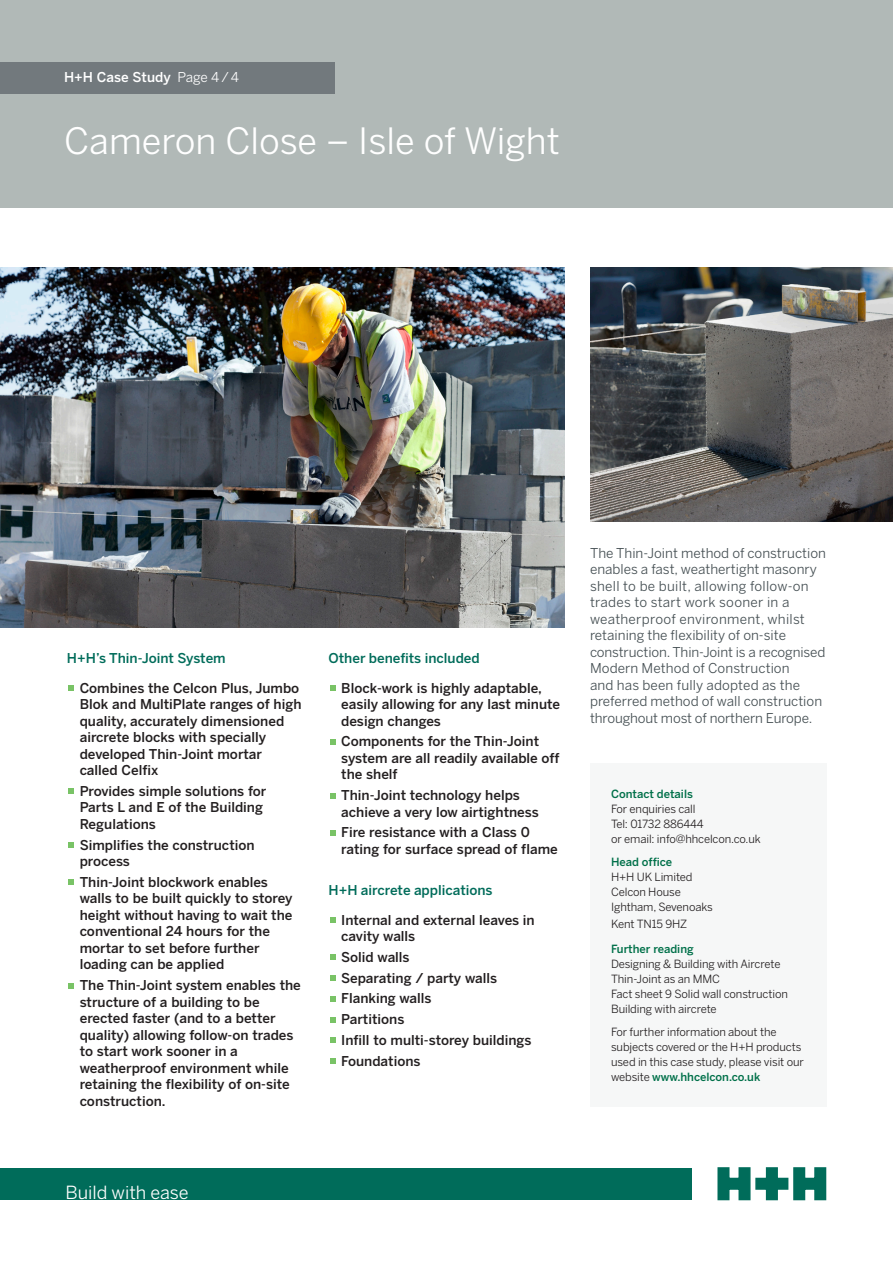
<style>
.page{position:relative;width:893px;height:1263px;background:#fff}
.page>*{position:absolute;margin:0;border:0;box-sizing:border-box;transform-origin:0 0}
.t1{font:36px "Benton Sans";color:#fff}
.t2{font:18px "Benton Sans";color:#fff}
._6_NEW_Bullets{font:500 13.5px/16.5px "Benton Sans";color:#231f20}
._4_body_text_8_11{font:13.5px/16.5px "Benton Sans";color:#444e52}
._4_body_text_8_11-2{font:500 13.5px "Benton Sans";color:#006c5a}
.t3{font:500 13.5px "Benton Sans";color:#fff}
._4_body_text_8_11-3{font:11.25px/15px "Benton Sans";letter-spacing:-.01em;color:#231f20}
.s1{font-weight:400}
.s2{font-weight:500;color:#007049}
</style>
<div class="page">
<div style="left:0;top:0;width:893px;height:208px;background:#b1b9b7"></div>
<div style="left:0;top:63px;width:335px;height:31px;background:#72797d"></div>
<svg style="left:717px;top:1167px;width:110px;height:34px"></svg>
<div style="left:0;top:1168px;width:692px;height:31px;background:#006c5a"></div>
<svg style="left:330px;top:686px;width:5px;height:5px"></svg>
<svg style="left:330px;top:739px;width:5px;height:5px"></svg>
<svg style="left:330px;top:793px;width:5px;height:5px"></svg>
<svg style="left:330px;top:830px;width:5px;height:5px"></svg>
<svg style="left:330px;top:918px;width:5px;height:5px"></svg>
<svg style="left:330px;top:955px;width:5px;height:5px"></svg>
<svg style="left:330px;top:976px;width:5px;height:5px"></svg>
<svg style="left:330px;top:996px;width:5px;height:5px"></svg>
<svg style="left:330px;top:1017px;width:5px;height:5px"></svg>
<svg style="left:330px;top:1038px;width:5px;height:5px"></svg>
<svg style="left:330px;top:1059px;width:5px;height:5px"></svg>
<svg style="left:68px;top:686px;width:6px;height:5px"></svg>
<svg style="left:68px;top:789px;width:6px;height:5px"></svg>
<svg style="left:68px;top:843px;width:6px;height:5px"></svg>
<svg style="left:68px;top:880px;width:6px;height:5px"></svg>
<svg style="left:68px;top:983px;width:6px;height:5px"></svg>
<div style="left:590px;top:763px;width:236px;height:344px;background:#f6f7f7"></div>
<img style="left:590px;top:268px;width:303px;height:254px">
<img style="left:0;top:268px;width:564px;height:359px">
<p class="t3" style="left:64px;top:69px;width:176px">H+H Case Study <span class="s1">Page 4 / 4</span></p>
<h1 class="t1" style="left:64px;top:120px;width:497px">Cameron Close – Isle of Wight</h1>
<p class="_4_body_text_8_11-2" style="left:67px;top:650px;width:160px">H+H’s Thin-Joint System</p>
<p class="_6_NEW_Bullets" style="left:80px;top:679px;width:223px">Combines the Celcon Plus, Jumbo<br>Blok and MultiPlate ranges of high quality, accurately dimensioned aircrete blocks with specially developed Thin-Joint mortar called Celfix</p>
<p class="_6_NEW_Bullets" style="left:80px;top:782px;width:188px">Provides simple solutions for<br>Parts L and E of the Building<br>Regulations</p>
<p class="_6_NEW_Bullets" style="left:80px;top:836px;width:176px">Simplifies the construction process</p>
<p class="_6_NEW_Bullets" style="left:80px;top:873px;width:214px">Thin-Joint blockwork enables walls to be built quickly to storey height without having to wait the conventional 24 hours for the mortar to set before further loading can be applied</p>
<p class="_6_NEW_Bullets" style="left:80px;top:977px;width:223px">The Thin-Joint system enables the structure of a building to be erected faster (and to a better quality) allowing follow-on trades to start work sooner in a weatherproof environment while retaining the flexibility of on-site construction.</p>
<p class="_4_body_text_8_11-2" style="left:328px;top:650px;width:153px">Other benefits included</p>
<p class="_6_NEW_Bullets" style="left:341px;top:679px;width:220px">Block-work is highly adaptable, easily allowing for any last minute design changes</p>
<p class="_6_NEW_Bullets" style="left:341px;top:733px;width:220px">Components for the Thin-Joint system are all readily available off the shelf</p>
<p class="_6_NEW_Bullets" style="left:341px;top:787px;width:199px">Thin-Joint technology helps achieve a very low airtightness</p>
<p class="_6_NEW_Bullets" style="left:341px;top:824px;width:218px">Fire resistance with a Class 0 rating for surface spread of flame</p>
<p class="_4_body_text_8_11-2" style="left:328px;top:882px;width:166px">H+H aircrete applications</p>
<p class="_6_NEW_Bullets" style="left:341px;top:911px;width:195px">Internal and external leaves in cavity walls</p>
<p class="_6_NEW_Bullets" style="left:341px;top:948px;width:70px">Solid walls</p>
<p class="_6_NEW_Bullets" style="left:341px;top:969px;width:157px">Separating / party walls</p>
<p class="_6_NEW_Bullets" style="left:341px;top:990px;width:92px">Flanking walls</p>
<p class="_6_NEW_Bullets" style="left:341px;top:1011px;width:65px">Partitions</p>
<p class="_6_NEW_Bullets" style="left:341px;top:1032px;width:192px">Infill to multi-storey buildings</p>
<p class="_6_NEW_Bullets" style="left:341px;top:1052px;width:81px">Foundations</p>
<p class="_4_body_text_8_11" style="left:590px;top:545px;width:237px">The Thin-Joint method of construction enables a fast, weathertight masonry shell to be built, allowing follow-on trades to start work sooner in a weatherproof environment, whilst retaining the flexibility of on-site construction. Thin-Joint is a recognised Modern Method of Construction<br>and has been fully adopted as the preferred method of wall construction throughout most of northern Europe.</p>
<p class="_4_body_text_8_11-3" style="left:611px;top:786px;width:151px"><span class="s2">Contact details<br></span>For enquiries call<br>Tel: 01732 886444<br>or email: info@hhcelcon.co.uk</p>
<p class="_4_body_text_8_11-3" style="left:611px;top:854px;width:103px"><span class="s2">Head office<br></span>H+H UK Limited<br>Celcon House<br>Ightham, Sevenoaks</p>
<p class="_4_body_text_8_11-3" style="left:611px;top:916px;width:78px">Kent TN15 9HZ</p>
<p class="_4_body_text_8_11-3" style="left:611px;top:941px;width:178px"><span class="s2">Further reading<br></span>Designing &amp; Building with Aircrete<br>Thin-Joint as an MMC<br>Fact sheet 9 Solid wall construction<br>Building with aircrete</p>
<p class="_4_body_text_8_11-3" style="left:611px;top:1024px;width:194px">For further information about the subjects covered or the H+H products used in this case study, please visit our website <span class="s2">www.hhcelcon.co.uk</span></p>
<h2 class="t2" style="left:65px;top:1182px;width:125px">Build with ease</h2>
</div>
